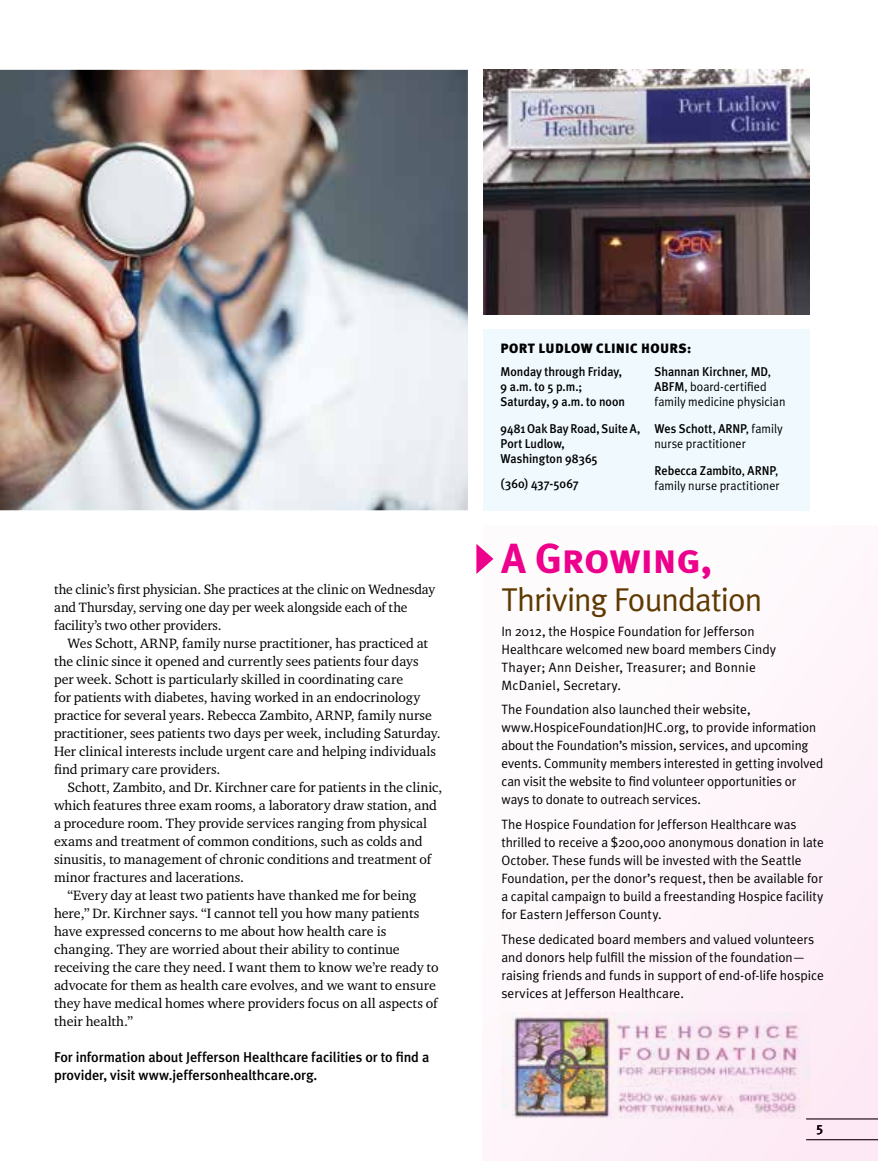
<style>
.page{position:relative;width:878px;height:1161px;background:#fff}
.page>*{position:absolute;margin:0;border:0;box-sizing:border-box;transform-origin:0 0}
.t1{font:42px "Meta Plus Bold Caps";letter-spacing:-.02em;color:#ec008c}
.t2{font:33px "Meta Plus Normal";letter-spacing:-.03em;color:#5e3900}
.t3{font:500 14.25px/18px "Meta Plus";letter-spacing:-.005em;color:#000}
.t4{font:13.8px/18px "Charter ITC";color:#000}
.t5{font:13.5px/18px "Meta Plus Normal";color:#000}
.t6{font:900 13.5px "Meta Plus";letter-spacing:.03em;color:#000}
.t7{font:13.5px "Meta Plus Medium Caps";color:#000}
.t8{font:500 12.75px/15px "Meta Plus";letter-spacing:-.005em;color:#000;scale:.95 1}
.t9{font:12.75px/15px "Meta Plus Normal";color:#000;scale:.95 1}
.t10{font:500 12.75px/15px "Meta Plus";letter-spacing:-.005em;color:#000;scale:.94 1}
.s1{font-family:"Meta Plus Normal";font-weight:400}
.s2{font-family:"Meta Plus";font-weight:500}
</style>
<div class="page">
<div style="left:482px;top:525px;width:396px;height:636px;background:#fef7fb"></div>
<img style="left:501px;top:1012px;width:308px;height:107px">
<div style="left:483px;top:329px;width:326px;height:181px;background:#eff9fe"></div>
<img style="left:483px;top:70px;width:326px;height:245px">
<svg style="left:476px;top:544px;width:17px;height:30px"></svg>
<img style="left:0;top:70px;width:468px;height:440px">
<p class="t4" style="left:54px;top:580px;width:383px">the clinic’s first physician. She practices at the clinic on Wednesday and Thursday, serving one day per week alongside each of the facility’s two other providers.</p>
<p class="t4" style="left:54px;top:634px;width:388px;text-indent:14px">Wes Schott, ARNP, family nurse practitioner, has practiced at the clinic since it opened and currently sees patients four days per week. Schott is particularly skilled in coordinating care<br>for patients with diabetes, having worked in an endocrinology practice for several years. Rebecca Zambito, ARNP, family nurse practitioner, sees patients two days per week, including Saturday.<br>Her clinical interests include urgent care and helping individuals find primary care providers.</p>
<p class="t4" style="left:68px;top:778px;width:376px">Schott, Zambito, and Dr. Kirchner care for patients in the clinic,</p>
<p class="t4" style="left:54px;top:796px;width:384px">which features three exam rooms, a laboratory draw station, and</p>
<p class="t4" style="left:54px;top:814px;width:374px">a procedure room. They provide services ranging from physical</p>
<p class="t4" style="left:54px;top:832px;width:370px">exams and treatment of common conditions, such as colds and</p>
<p class="t4" style="left:54px;top:850px;width:378px">sinusitis, to management of chronic conditions and treatment of</p>
<p class="t4" style="left:54px;top:868px;width:192px">minor fractures and lacerations.</p>
<p class="t4" style="left:68px;top:886px;width:350px">“Every day at least two patients have thanked me for being</p>
<p class="t4" style="left:54px;top:904px;width:367px">here,” Dr. Kirchner says. “I cannot tell you how many patients</p>
<p class="t4" style="left:54px;top:922px;width:334px">have expressed concerns to me about how health care is</p>
<p class="t4" style="left:54px;top:940px;width:347px">changing. They are worried about their ability to continue</p>
<p class="t4" style="left:54px;top:958px;width:386px">receiving the care they need. I want them to know we’re ready to</p>
<p class="t4" style="left:54px;top:976px;width:383px">advocate for them as health care evolves, and we want to ensure</p>
<p class="t4" style="left:54px;top:994px;width:385px">they have medical homes where providers focus on all aspects of</p>
<p class="t4" style="left:54px;top:1012px;width:80px">their health.”</p>
<p class="t3" style="left:54px;top:1048px;width:377px">For information about Jefferson Healthcare facilities or to find a provider, visit www.jeffersonhealthcare.org.</p>
<p class="t6" style="left:500px;top:341px;width:192px">PORT LUDLOW CLINIC HOURS:</p>
<p class="t8" style="left:500px;top:364px;width:132px">Monday through Friday,<br>9 a.m. to 5 p.m.;<br>Saturday, 9 a.m. to noon</p>
<p class="t10" style="left:500px;top:421px;width:150px">9481 Oak Bay Road, Suite A,<br>Port Ludlow,<br>Washington 98365</p>
<p class="t8" style="left:500px;top:476px;width:84px">(360) 437-5067</p>
<p class="t8" style="left:654px;top:364px;width:124px">Shannan Kirchner<span class="s1">,</span> MD<span class="s1">,</span></p>
<p class="t9" style="left:654px;top:379px;width:139px"><span class="s2">ABFM</span>, board-certified family medicine physician</p>
<p class="t8" style="left:654px;top:421px;width:136px">Wes Schott<span class="s1">,</span> ARNP<span class="s1">, family</span></p>
<p class="t9" style="left:654px;top:436px;width:98px">nurse practitioner</p>
<p class="t8" style="left:654px;top:463px;width:132px">Rebecca Zambito<span class="s1">,</span> ARNP<span class="s1">,</span></p>
<p class="t9" style="left:654px;top:478px;width:133px">family nurse practitioner</p>
<h1 class="t1" style="left:501px;top:534px;width:212px">A Growing,</h1>
<h2 class="t2" style="left:501px;top:580px;width:262px">Thriving Foundation</h2>
<p class="t5" style="left:501px;top:622px;width:276px">In 2012, the Hospice Foundation for Jefferson Healthcare welcomed new board members Cindy Thayer; Ann Deisher, Treasurer; and Bonnie McDaniel, Secretary.</p>
<p class="t5" style="left:501px;top:700px;width:323px">The Foundation also launched their website, www.HospiceFoundationJHC.org, to provide information about the Foundation’s mission, services, and upcoming events. Community members interested in getting involved can visit the website to find volunteer opportunities or ways to donate to outreach services.</p>
<p class="t5" style="left:501px;top:815px;width:324px">The Hospice Foundation for Jefferson Healthcare was thrilled to receive a $200,000 anonymous donation in late October. These funds will be invested with the Seattle Foundation, per the donor’s request, then be available for a capital campaign to build a freestanding Hospice facility for Eastern Jefferson County.</p>
<p class="t5" style="left:501px;top:930px;width:324px">These dedicated board members and valued volunteers and donors help fulfill the mission of the foundation— raising friends and funds in support of end-of-life hospice services at Jefferson Healthcare.</p>
<p class="t7" style="left:816px;top:1122px;width:9px">5</p>
</div>
